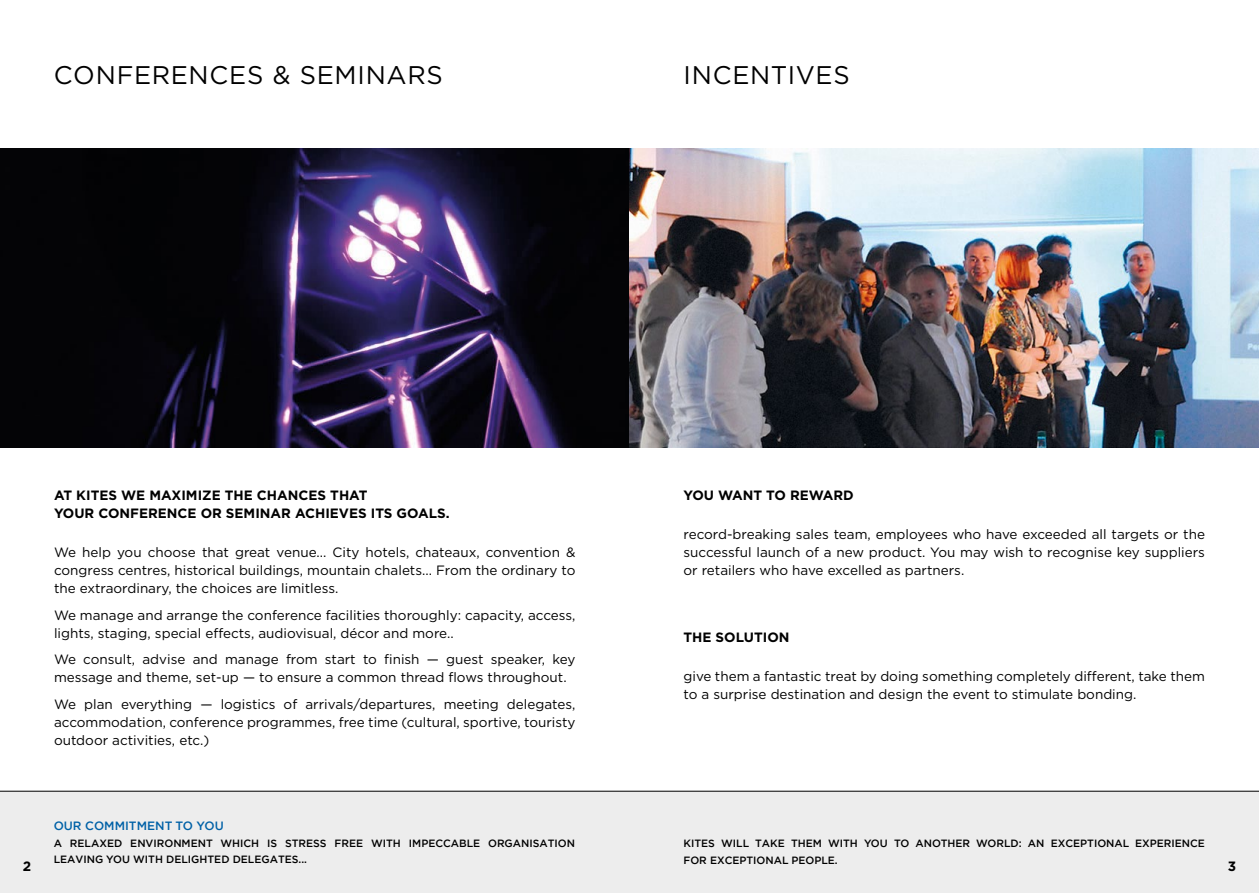
<style>
.page{position:relative;width:1259px;height:893px;background:#fff}
.page>*{position:absolute;margin:0;border:0;box-sizing:border-box;transform-origin:0 0}
.t1{font:25.5px "Gotham";letter-spacing:.025em;color:#000}
.t2{font:13.5px/18px "Gotham";color:#000;text-align:justify}
.t3{font:700 13.5px "Gotham";color:#000}
.t4{font:500 12px "Gotham";color:#0061a7}
.t5{font:500 10.5px/16.5px "Gotham";color:#000}
</style>
<div class="page">
<div style="left:0;top:792px;width:1259px;height:101px;background:#ededed"></div>
<hr style="left:0;top:791px;width:1259px;height:1px;background:#000">
<img style="left:0;top:149px;width:1259px;height:299px">
<h1 class="t1" style="left:54px;top:59px;width:390px">Conferences &amp; Seminars</h1>
<h1 class="t1" style="left:683px;top:59px;width:168px">I ncentives</h1>
<p class="t3" style="left:54px;top:486px;width:181px">AT KITES WE MAXI MI ZE THE</p>
<p class="t3" style="left:257px;top:486px;width:11px">CHANCES</p>
<p class="t3" style="left:330px;top:486px;width:11px">THAT</p>
<p class="t3" style="left:54px;top:504px;width:56px">YOUR CONFERENCE</p>
<p class="t3" style="left:201px;top:504px;width:65px">OR SEMINAR</p>
<p class="t3" style="left:295px;top:504px;width:10px">ACHIEVES</p>
<p class="t3" style="left:371px;top:504px;width:8px">ITS</p>
<p class="t3" style="left:396px;top:504px;width:21px">GOALS</p>
<p class="t3" style="left:446px;top:504px;width:5px">.</p>
<p class="t2" style="left:54px;top:543px;width:523px">We help you choose that great venue... City hotels, chateaux, convention &amp; congress centres, historical buildings, mountain chalets... From the ordinary to the extraordinary, the choices are limitless.</p>
<p class="t2" style="left:54px;top:606px;width:523px">We manage and arrange the conference facilities thoroughly: capacity, access, lights, staging, special effects, audiovisual, décor and more..</p>
<p class="t2" style="left:54px;top:650px;width:523px">We consult, advise and manage from start to finish — guest speaker, key message and theme, set-up — to ensure a common thread flows throughout.</p>
<p class="t2" style="left:54px;top:695px;width:523px">We plan everything — logistics of arrivals/departures, meeting delegates, accommodation, conference programmes, free time (cultural, sportive, touristy outdoor activities, etc.)</p>
<p class="t3" style="left:683px;top:486px;width:47px">YO U WANT</p>
<p class="t3" style="left:766px;top:486px;width:36px">TO REWAR</p>
<p class="t3" style="left:843px;top:486px;width:12px">D</p>
<p class="t2" style="left:683px;top:525px;width:523px">record-breaking sales team, employees who have exceeded all targets or the successful launch of a new product. You may wish to recognise key suppliers or retailers who have excelled as partners.</p>
<p class="t3" style="left:683px;top:628px;width:43px">THE SOL</p>
<p class="t3" style="left:744px;top:628px;width:20px">UTION</p>
<p class="t2" style="left:683px;top:667px;width:523px">give them a fantastic treat by doing something completely different, take them to a surprise destination and design the event to stimulate bonding.</p>
<p class="t4" style="left:54px;top:818px;width:172px">OUR COMMITMENT TO YOU</p>
<p class="t5" style="left:54px;top:835px;width:523px">A RELAXED ENVIRONMENT WHICH IS STRESS FREE WITH IMPECCABLE ORGANISATION<br>LEAVING YOU WITH DELIGHTED DELEGATES...</p>
<p class="t5" style="left:683px;top:835px;width:523px;text-indent:38px">WILL TAKE THEM WITH YOU TO ANOTHER WORLD: AN EXCEPTIONAL EXPERIENCE<br>FOR EXCEPTIONAL PEOPLE.</p>
<p class="t5" style="left:683px;top:835px;width:15px">KITES</p>
<p class="t3" style="left:23px;top:858px;width:10px">2</p>
<p class="t3" style="left:1227px;top:858px;width:10px">3</p>
</div>
